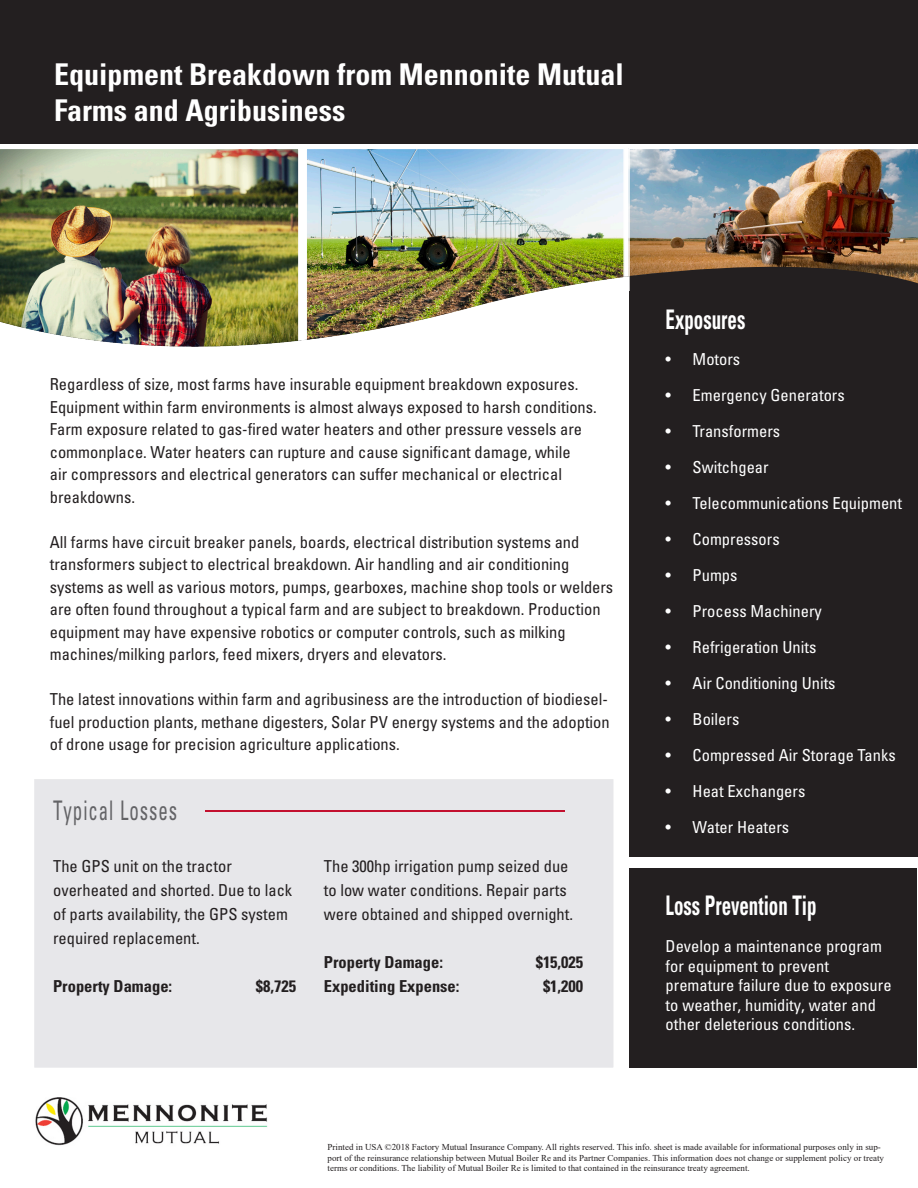
<style>
.page{position:relative;width:918px;height:1188px;background:#fff}
.page>*{position:absolute;margin:0;border:0;box-sizing:border-box;transform-origin:0 0}
.t1{font:700 condensed 30px "Univers LT Std";color:#fff}
.t2{font:700 condensed 27px "Univers LT Std";color:#fff;scale:.7 1}
.t3{font:condensed 27px "Univers LT Std";letter-spacing:.05em;color:#636366;scale:.7 1}
.t4{font:condensed 16.5px/22.5px "Univers LT Std";color:#231f20}
.t5{font:condensed 16.5px/19.5px "Univers LT Std";color:#fff}
.t6{font:700 condensed 16.5px "Univers LT Std";color:#231f20}
.t7{font:9px/10.8px "Times New Roman";color:#231f20}
</style>
<div class="page">
<img style="left:308px;top:151px;width:314px;height:76px">
<img style="left:628px;top:148px;width:290px;height:79px">
<img style="left:0;top:149px;width:299px;height:78px">
<img style="left:0;top:227px;width:918px;height:135px">
<div style="left:33px;top:778px;width:582px;height:291px;background:#e7e7ea;border:2px solid #fff"></div>
<hr style="left:205px;top:810px;width:359px;height:2px;background:#c3102f">
<div style="left:0;top:0;width:918px;height:143px;background:#231f20"></div>
<div style="left:630px;top:868px;width:287px;height:200px;background:#231f20"></div>
<svg style="left:630px;top:246px;width:288px;height:46px;background:#5c432e"></svg>
<div style="left:630px;top:292px;width:288px;height:565px;background:#231f20"></div>
<img style="left:35px;top:1097px;width:233px;height:49px">
<p class="t1" style="left:54px;top:56px;width:571px">Equipment Breakdown from Mennonite Mutual</p>
<p class="t1" style="left:54px;top:92px;width:293px">Farms and Agribusiness</p>
<p class="t4" style="left:50px;top:373px;width:549px">Regardless of size, most farms have insurable equipment breakdown exposures.<br>Equipment within farm environments is almost always exposed to harsh conditions.<br>Farm exposure related to gas-fired water heaters and other pressure vessels are commonplace. Water heaters can rupture and cause significant damage, while<br>air compressors and electrical generators can suffer mechanical or electrical breakdowns.</p>
<p class="t4" style="left:50px;top:531px;width:565px">All farms have circuit breaker panels, boards, electrical distribution systems and transformers subject to electrical breakdown. Air handling and air conditioning systems as well as various motors, pumps, gearboxes, machine shop tools or welders are often found throughout a typical farm and are subject to breakdown. Production equipment may have expensive robotics or computer controls, such as milking machines/milking parlors, feed mixers, dryers and elevators.</p>
<p class="t4" style="left:50px;top:688px;width:561px;text-align:justify">The latest innovations within farm and agribusiness are the introduction of biodiesel&shy;fuel production plants, methane digesters, Solar PV energy systems and the adoption of drone usage for precision agriculture applications.</p>
<p class="t3" style="left:53px;top:793px;width:179px">Typical Losses</p>
<p class="t4" style="left:53px;top:854px;width:241px;line-height:24px">The GPS unit on the tractor overheated and shorted. Due to lack of parts availability, the GPS system required replacement.</p>
<p class="t6" style="left:53px;top:976px;width:121px">Property Damage:</p>
<p class="t6" style="left:256px;top:976px;width:42px">$8,725</p>
<p class="t4" style="left:324px;top:854px;width:251px;line-height:24px">The 300hp irrigation pump seized due to low water conditions. Repair parts were obtained and shipped overnight.</p>
<p class="t6" style="left:324px;top:952px;width:121px">Property Damage:</p>
<p class="t6" style="left:536px;top:952px;width:49px">$15,025</p>
<p class="t6" style="left:324px;top:976px;width:137px">Expediting Expense:</p>
<p class="t6" style="left:543px;top:976px;width:42px">$1,200</p>
<p class="t2" style="left:666px;top:303px;width:115px">Exposures</p>
<p class="t5" style="left:666px;top:349px;width:76px">• Motors</p>
<p class="t5" style="left:666px;top:385px;width:181px">• Emergency Generators</p>
<p class="t5" style="left:666px;top:421px;width:116px">• Transformers</p>
<p class="t5" style="left:666px;top:457px;width:105px">• Switchgear</p>
<p class="t5" style="left:666px;top:493px;width:238px">• Telecommunications Equipment</p>
<p class="t5" style="left:666px;top:529px;width:116px">• Compressors</p>
<p class="t5" style="left:666px;top:565px;width:73px">• Pumps</p>
<p class="t5" style="left:666px;top:601px;width:158px">• Process Machinery</p>
<p class="t5" style="left:666px;top:637px;width:152px">• Refrigeration Units</p>
<p class="t5" style="left:666px;top:673px;width:171px">• Air Conditioning Units</p>
<p class="t5" style="left:666px;top:709px;width:75px">• Boilers</p>
<p class="t5" style="left:666px;top:745px;width:232px">• Compressed Air Storage Tanks</p>
<p class="t5" style="left:666px;top:781px;width:141px">• Heat Exchangers</p>
<p class="t5" style="left:666px;top:817px;width:125px">• Water Heaters</p>
<p class="t2" style="left:666px;top:888px;width:217px">Loss Prevention Tip</p>
<p class="t5" style="left:666px;top:936px;width:227px">Develop a maintenance program for equipment to prevent premature failure due to exposure to weather, humidity, water and other deleterious conditions.</p>
<p class="t7" style="left:328px;top:1141px;width:558px">Printed in USA ©2018 Factory Mutual Insurance Company. All rights reserved. This info. sheet is made available for informational purposes only in sup&shy;port of the reinsurance relationship between Mutual Boiler Re and its Partner Companies. This information does not change or supplement policy or treaty terms or conditions. The liability of Mutual Boiler Re is limited to that contained in the reinsurance treaty agreement.</p>
</div>
